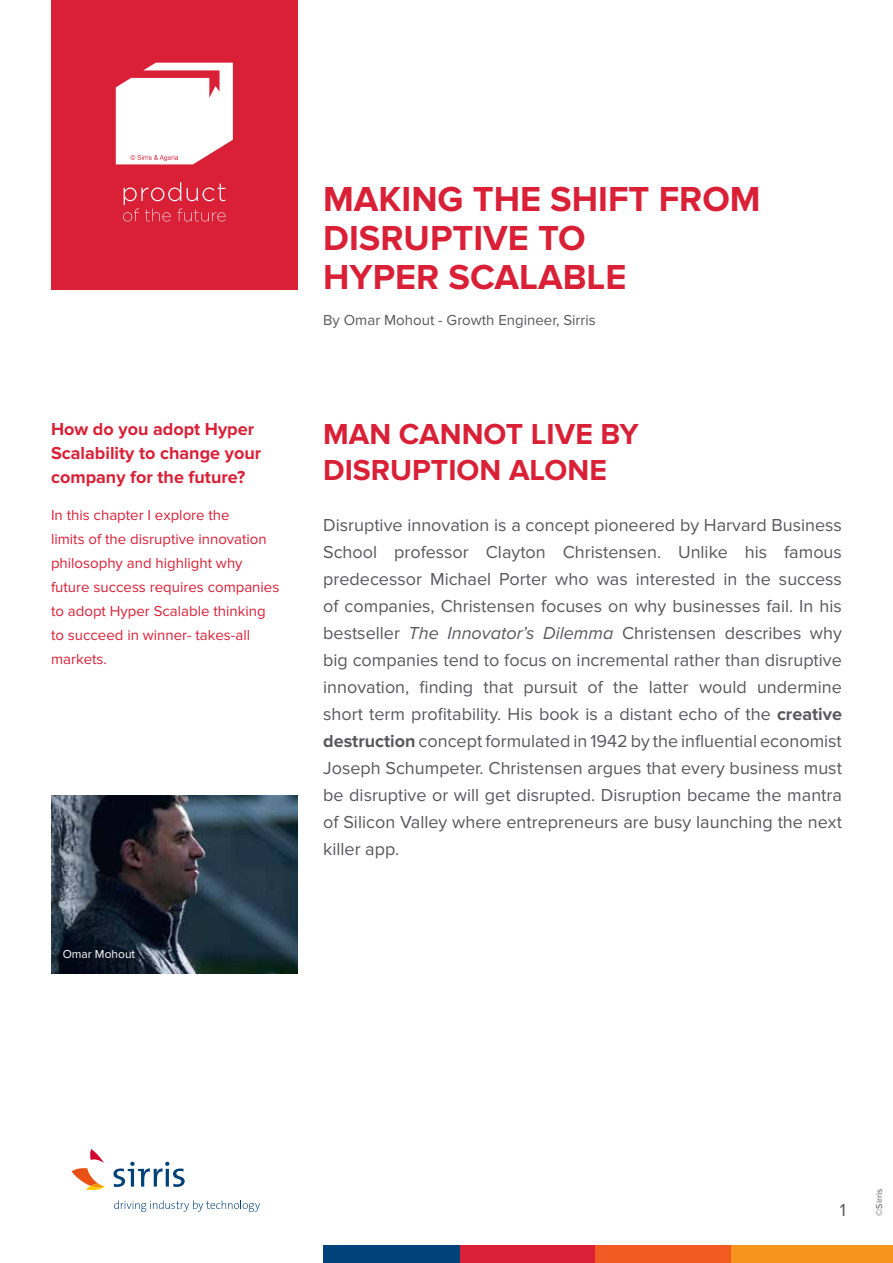
<style>
.page{position:relative;width:893px;height:1263px;background:#fff}
.page>*{position:absolute;margin:0;border:0;box-sizing:border-box;transform-origin:0 0}
.t1{font:700 36px/39px "Proxima Nova";color:#da2037}
.t2{font:700 30px/36px "Proxima Nova";color:#da2037}
.t3{font:18px/27px "Proxima Nova";color:#58595b;text-align:justify}
.t4{font:700 18px/24px "Proxima Nova";color:#da2037}
.t5{font:15px/24px "Proxima Nova";color:#da2037}
.t6{font:15px "Proxima Nova";color:#58595b}
.t7{font:12px "Proxima Nova";color:#fff}
.t8{font:9px "Proxima Nova";color:#58595b}
.s1{font-style:italic}
.s2{font-weight:700}
</style>
<div class="page">
<div style="left:459px;top:1245px;width:136px;height:18px;background:#da2037"></div>
<div style="left:595px;top:1245px;width:136px;height:18px;background:#f15a22"></div>
<div style="left:731px;top:1245px;width:162px;height:18px;background:#f7941e"></div>
<div style="left:323px;top:1245px;width:136px;height:18px;background:#00427a"></div>
<svg style="left:72px;top:1149px;width:33px;height:41px"></svg>
<svg style="left:113px;top:1162px;width:72px;height:25px"></svg>
<svg style="left:114px;top:1200px;width:146px;height:12px"></svg>
<img style="left:51px;top:796px;width:247px;height:178px">
<div style="left:51px;top:0;width:247px;height:289px;background:#da2037"></div>
<svg style="left:116px;top:63px;width:117px;height:101px;background:#f9dde0"></svg>
<svg style="left:123px;top:182px;width:103px;height:39px"></svg>
<p class="t4" style="left:51px;top:417px;width:212px">How do you adopt Hyper<br>Scalability to change your company for the future?</p>
<p class="t5" style="left:51px;top:503px;width:230px">In this chapter I explore the<br>limits of the disruptive innovation philosophy and highlight why future success requires companies to adopt Hyper Scalable thinking to succeed in winner- takes-all markets.</p>
<p class="t7" style="left:63px;top:947px;width:74px">Omar Mohout</p>
<h1 class="t1" style="left:323px;top:181px;width:439px">MAKING THE SHIFT FROM<br>DISRUPTIVE TO<br>HYPER SCALABLE</h1>
<p class="t6" style="left:323px;top:312px;width:274px">By Omar Mohout - Growth Engineer, Sirris</p>
<h2 class="t2" style="left:323px;top:417px;width:317px">MAN CANNOT LIVE BY<br>DISRUPTION ALONE</h2>
<p class="t3" style="left:323px;top:511px;width:520px">Disruptive innovation is a concept pioneered by Harvard Business School professor Clayton Christensen. Unlike his famous predecessor Michael Porter who was interested in the success of companies, Christensen focuses on why businesses fail. In his bestseller <span class="s1">The Innovator’s Dilemma</span> Christensen describes why big companies tend to focus on incremental rather than disruptive innovation, finding that pursuit of the latter would undermine short term profitability. His book is a distant echo of the <span class="s2">creative destruction</span> concept formulated in 1942 by the influential economist Joseph Schumpeter. Christensen argues that every business must be disruptive or will get disrupted. Disruption became the mantra of Silicon Valley where entrepreneurs are busy launching the next killer app.</p>
<p class="t3" style="left:840px;top:1196px;width:8px">1</p>
<p class="t8" style="left:874px;top:1215px;width:28px;rotate:-90deg">©Sirris</p>
</div>
